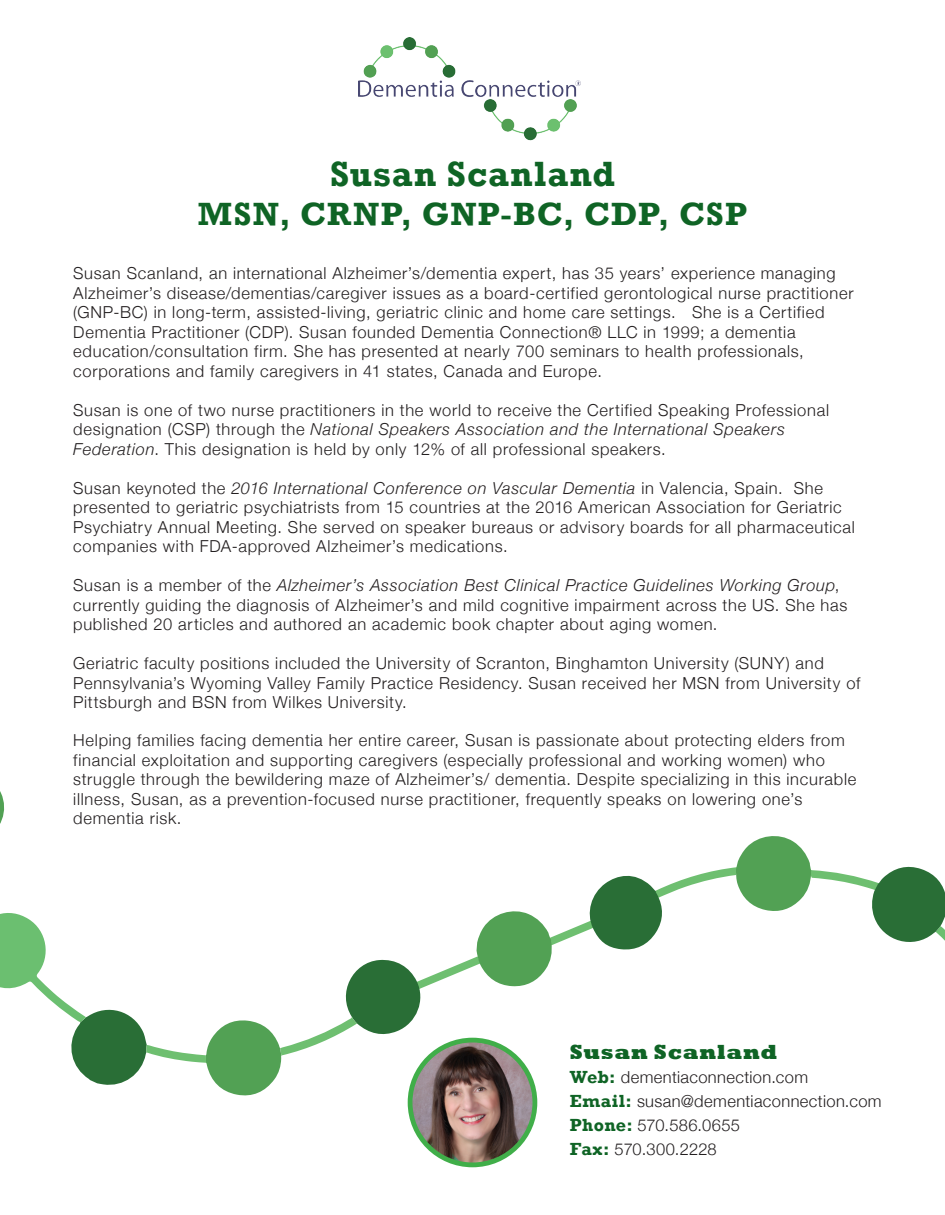
<style>
.page{position:relative;width:945px;height:1215px;background:#fff}
.page>*{position:absolute;margin:0;border:0;box-sizing:border-box;transform-origin:0 0}
.t1{font:700 36px "Rockwell";letter-spacing:.02em;color:#0f6425}
.t2{font:700 33px "Rockwell";letter-spacing:.04em;color:#0f6425}
.t3{font:800 21px "Rockwell";letter-spacing:.035em;color:#0f6425}
.t4{font:300 16.5px/19.5px "Helvetica Neue";letter-spacing:.045em;color:#231f20}
.t5{font:300 16.5px "Helvetica Neue";letter-spacing:.025em;color:#231f20}
.t6{font:300 16.5px "Helvetica Neue";letter-spacing:.015em;color:#231f20}
.t7{font:300 16.5px "Helvetica Neue";letter-spacing:.01em;color:#231f20}
.s1{font-style:italic}
.s2{font-family:"Rockwell";font-weight:700;font-size:18px;color:#0f6425}
</style>
<div class="page">
<svg style="left:0;top:791px;width:945px;height:343px"></svg>
<img style="left:358px;top:37px;width:219px;height:103px">
<svg style="left:575px;top:80px;width:6px;height:6px"></svg>
<img style="left:410px;top:1040px;width:125px;height:125px;border-radius:62px">
<div style="left:408px;top:1038px;width:129px;height:129px;border:5px solid #40ae49;border-radius:50%"></div>
<p class="t1" style="left:330px;top:152px;width:287px">Susan Scanland</p>
<p class="t2" style="left:198px;top:194px;width:551px">MSN, CRNP, GNP-BC, CDP, CSP</p>
<p class="t4" style="left:73px;top:263px;width:782px">Susan Scanland, an international Alzheimer’s/dementia expert, has 35 years’ experience managing Alzheimer’s disease/dementias/caregiver issues as a board-certified gerontological nurse practitioner (GNP-BC) in long-term, assisted-living, geriatric clinic and home care settings. She is a Certified Dementia Practitioner (CDP). Susan founded Dementia Connection® LLC in 1999; a dementia education/consultation firm. She has presented at nearly 700 seminars to health professionals, corporations and family caregivers in 41 states, Canada and Europe.</p>
<p class="t4" style="left:73px;top:400px;width:757px">Susan is one of two nurse practitioners in the world to receive the Certified Speaking Professional designation (CSP) through the <span class="s1">National Speakers Association and the International Speakers<br>Federation</span>. This designation is held by only 12% of all professional speakers.</p>
<p class="t4" style="left:73px;top:478px;width:783px">Susan keynoted the <span class="s1">2016 International Conference on Vascular Dementia</span> in Valencia, Spain. She presented to geriatric psychiatrists from 15 countries at the 2016 American Association for Geriatric Psychiatry Annual Meeting. She served on speaker bureaus or advisory boards for all pharmaceutical companies with FDA-approved Alzheimer’s medications.</p>
<p class="t4" style="left:73px;top:575px;width:776px">Susan is a member of the <span class="s1">Alzheimer’s Association Best Clinical Practice Guidelines Working Group</span>, currently guiding the diagnosis of Alzheimer’s and mild cognitive impairment across the US. She has published 20 articles and authored an academic book chapter about aging women.</p>
<p class="t4" style="left:73px;top:653px;width:789px">Geriatric faculty positions included the University of Scranton, Binghamton University (SUNY) and<br>Pennsylvania’s Wyoming Valley Family Practice Residency. Susan received her MSN from University of<br>Pittsburgh and BSN from Wilkes University.</p>
<p class="t4" style="left:73px;top:730px;width:785px">Helping families facing dementia her entire career, Susan is passionate about protecting elders from financial exploitation and supporting caregivers (especially professional and working women) who struggle through the bewildering maze of Alzheimer’s/ dementia. Despite specializing in this incurable illness, Susan, as a prevention-focused nurse practitioner, frequently speaks on lowering one’s dementia risk.</p>
<p class="t3" style="left:570px;top:1039px;width:209px">Susan Scanland</p>
<p class="t5" style="left:570px;top:1067px;width:240px"><span class="s2">Web:</span> dementiaconnection.com</p>
<p class="t5" style="left:570px;top:1091px;width:314px"><span class="s2">Email:</span> susan@dementiaconnection.com</p>
<p class="t6" style="left:570px;top:1115px;width:172px"><span class="s2">Phone:</span> 570.586.0655</p>
<p class="t7" style="left:570px;top:1139px;width:149px"><span class="s2">Fax:</span> 570.300.2228</p>
</div>
